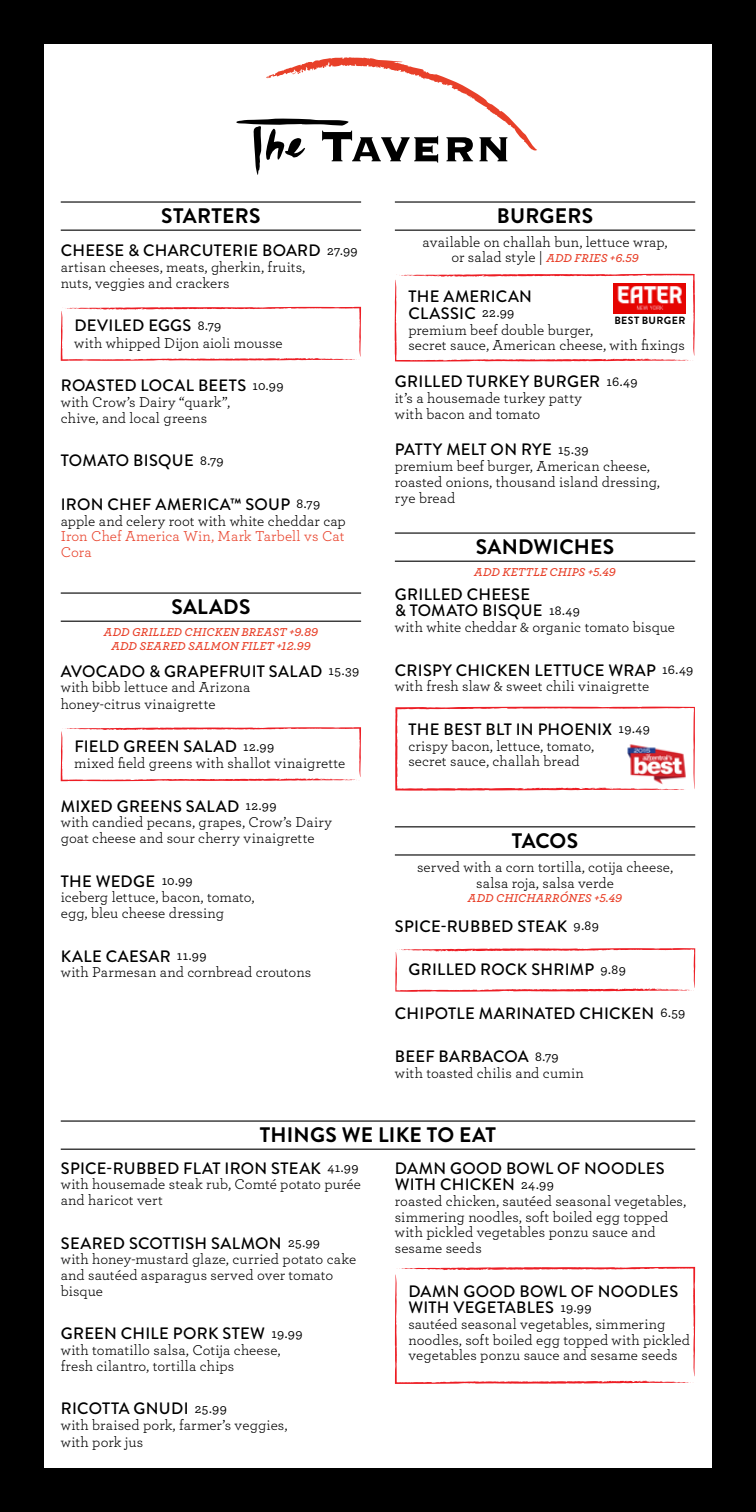
<style>
.page{position:relative;width:756px;height:1512px;background:#000}
.page>*{position:absolute;margin:0;border:0;box-sizing:border-box;transform-origin:0 0}
.t1{font:700 21px "Brandon Grotesque";letter-spacing:.01em;color:#000}
.t2{font:500 16.5px/16.5px "Brandon Grotesque";letter-spacing:.015em;color:#000}
.t3{font:15px/15.8px "Archer";letter-spacing:.005em;color:#000}
.t4{font:15px/15.8px "Archer";letter-spacing:.005em;color:#e84029}
.t5{font:italic 600 12px/14.4px "Archer";letter-spacing:.015em;color:#e84029;text-align:center}
.t6{font:700 10.5px "Brandon Grotesque";letter-spacing:.035em;color:#000}
.s1{font-family:"Archer";font-size:13.5px}
.s2{font-weight:600;font-style:italic;font-size:12px;color:#e84029}
</style>
<div class="page">
<div style="left:44px;top:44px;width:668px;height:1424px;background:#fff"></div>
<hr style="left:61px;top:593px;width:300px;height:1px;background:#000">
<hr style="left:61px;top:621px;width:300px;height:1px;background:#000">
<hr style="left:61px;top:201px;width:300px;height:2px;background:#000">
<hr style="left:61px;top:230px;width:300px;height:1px;background:#000">
<hr style="left:61px;top:1120px;width:634px;height:2px;background:#000">
<hr style="left:61px;top:1149px;width:634px;height:1px;background:#000">
<hr style="left:395px;top:533px;width:300px;height:1px;background:#000">
<hr style="left:395px;top:561px;width:300px;height:1px;background:#000">
<hr style="left:395px;top:201px;width:300px;height:2px;background:#000">
<hr style="left:395px;top:230px;width:300px;height:1px;background:#000">
<hr style="left:395px;top:826px;width:300px;height:1px;background:#000">
<hr style="left:395px;top:854px;width:300px;height:2px;background:#000">
<svg style="left:236px;top:57px;width:301px;height:118px"></svg>
<svg style="left:395px;top:707px;width:300px;height:84px"></svg>
<svg style="left:395px;top:1267px;width:300px;height:117px"></svg>
<svg style="left:61px;top:727px;width:300px;height:54px"></svg>
<svg style="left:395px;top:948px;width:300px;height:44px"></svg>
<svg style="left:394px;top:274px;width:301px;height:88px"></svg>
<svg style="left:61px;top:307px;width:300px;height:54px"></svg>
<h1 class="t1" style="left:161px;top:201px;width:101px">STARTERS</h1>
<p class="t2" style="left:61px;top:243px;width:298px">CHEESE &amp; CHARCUTERIE BOARD <span class="s1">27.99</span></p>
<p class="t3" style="left:61px;top:259px;width:246px">artisan cheeses, meats, gherkin, fruits, nuts, veggies and crackers</p>
<p class="t2" style="left:74px;top:318px;width:149px">DEVILED EGGS <span class="s1">8.79</span></p>
<p class="t3" style="left:74px;top:334px;width:210px">with whipped Dijon aioli mousse</p>
<p class="t2" style="left:61px;top:378px;width:224px">ROASTED LOCAL BEETS <span class="s1">10.99</span></p>
<p class="t3" style="left:61px;top:394px;width:171px">with Crow’s Dairy “quark”, chive, and local greens</p>
<p class="t2" style="left:61px;top:453px;width:164px">TOMATO BISQUE <span class="s1">8.79</span></p>
<p class="t2" style="left:61px;top:496px;width:261px">IRON CHEF AMERICA™ SOUP <span class="s1">8.79</span></p>
<p class="t3" style="left:61px;top:512px;width:287px">apple and celery root with white cheddar cap</p>
<p class="t4" style="left:61px;top:528px;width:285px">Iron Chef America Win, Mark Tarbell vs Cat<br>Cora</p>
<h1 class="t1" style="left:171px;top:592px;width:81px">SALADS</h1>
<p class="t5" style="left:104px;top:624px;width:215px">ADD GRILLED CHICKEN BREAST +9.89<br>ADD SEARED SALMON FILET +12.99</p>
<p class="t2" style="left:61px;top:663px;width:300px">AVOCADO &amp; GRAPEFRUIT SALAD <span class="s1">15.39</span></p>
<p class="t3" style="left:61px;top:678px;width:191px;line-height:16.5px">with bibb lettuce and Arizona honey-citrus vinaigrette</p>
<p class="t2" style="left:74px;top:739px;width:201px">FIELD GREEN SALAD <span class="s1">12.99</span></p>
<p class="t3" style="left:74px;top:754px;width:273px">mixed field greens with shallot vinaigrette</p>
<p class="t2" style="left:61px;top:798px;width:217px">MIXED GREENS SALAD <span class="s1">12.99</span></p>
<p class="t3" style="left:61px;top:814px;width:273px">with candied pecans, grapes, Crow’s Dairy goat cheese and sour cherry vinaigrette</p>
<p class="t2" style="left:61px;top:873px;width:133px">THE WEDGE <span class="s1">10.99</span></p>
<p class="t3" style="left:61px;top:889px;width:195px">iceberg lettuce, bacon, tomato, egg, bleu cheese dressing</p>
<p class="t2" style="left:61px;top:948px;width:147px">KALE CAESAR <span class="s1">11.99</span></p>
<p class="t3" style="left:61px;top:964px;width:252px">with Parmesan and cornbread croutons</p>
<h1 class="t1" style="left:497px;top:201px;width:98px">BURGERS</h1>
<p class="t3" style="left:423px;top:233px;width:246px;text-align:center">available on challah bun, lettuce wrap, or salad style | <span class="s2">ADD FRIES +6.59</span></p>
<p class="t2" style="left:408px;top:289px;width:125px">THE AMERICAN<br>CLASSIC <span class="s1">22.99</span></p>
<p class="t3" style="left:408px;top:321px;width:278px">premium beef double burger,<br>secret sauce, American cheese, with fixings</p>
<p class="t2" style="left:395px;top:373px;width:244px">GRILLED TURKEY BURGER <span class="s1">16.49</span></p>
<p class="t3" style="left:395px;top:389px;width:189px">it’s a housemade turkey patty with bacon and tomato</p>
<p class="t2" style="left:395px;top:442px;width:195px">PATTY MELT ON RYE <span class="s1">15.39</span></p>
<p class="t3" style="left:395px;top:458px;width:267px">premium beef burger, American cheese, roasted onions, thousand island dressing, rye bread</p>
<p class="t6" style="left:614px;top:313px;width:72px">BEST BURGER</p>
<h1 class="t1" style="left:476px;top:532px;width:140px">SANDWICHES</h1>
<p class="t5" style="left:474px;top:564px;width:143px">ADD KETTLE CHIPS +5.49</p>
<p class="t2" style="left:395px;top:586px;width:187px">GRILLED CHEESE<br>&amp; TOMATO BISQUE <span class="s1">18.49</span></p>
<p class="t3" style="left:395px;top:619px;width:282px">with white cheddar &amp; organic tomato bisque</p>
<p class="t2" style="left:395px;top:662px;width:300px">CRISPY CHICKEN LETTUCE WRAP <span class="s1">16.49</span></p>
<p class="t3" style="left:395px;top:678px;width:256px">with fresh slaw &amp; sweet chili vinaigrette</p>
<p class="t2" style="left:408px;top:721px;width:243px">THE BEST BLT IN PHOENIX <span class="s1">19.49</span></p>
<p class="t3" style="left:408px;top:737px;width:187px">crispy bacon, lettuce, tomato, secret sauce, challah bread</p>
<h1 class="t1" style="left:512px;top:826px;width:68px">TACOS</h1>
<p class="t3" style="left:417px;top:858px;width:258px;text-align:center">served with a corn tortilla, cotija cheese, salsa roja, salsa verde</p>
<p class="t5" style="left:468px;top:890px;width:156px">ADD CHICHARRÓNES +5.49</p>
<p class="t2" style="left:395px;top:918px;width:205px">SPICE-RUBBED STEAK <span class="s1">9.89</span></p>
<p class="t2" style="left:408px;top:962px;width:219px">GRILLED ROCK SHRIMP <span class="s1">9.89</span></p>
<p class="t2" style="left:395px;top:1005px;width:292px">CHIPOTLE MARINATED CHICKEN <span class="s1">6.59</span></p>
<p class="t2" style="left:395px;top:1049px;width:165px">BEEF BARBACOA <span class="s1">8.79</span></p>
<p class="t3" style="left:395px;top:1064px;width:191px">with toasted chilis and cumin</p>
<h1 class="t1" style="left:260px;top:1120px;width:238px">THINGS WE LIKE TO EAT</h1>
<p class="t2" style="left:61px;top:1160px;width:299px">SPICE-RUBBED FLAT IRON STEAK <span class="s1">41.99</span></p>
<p class="t3" style="left:61px;top:1176px;width:302px">with housemade steak rub, Comté potato purée and haricot vert</p>
<p class="t2" style="left:61px;top:1235px;width:261px">SEARED SCOTTISH SALMON <span class="s1">25.99</span></p>
<p class="t3" style="left:61px;top:1251px;width:297px">with honey-mustard glaze, curried potato cake and sautéed asparagus served over tomato bisque</p>
<p class="t2" style="left:61px;top:1326px;width:243px">GREEN CHILE PORK STEW <span class="s1">19.99</span></p>
<p class="t3" style="left:61px;top:1342px;width:221px">with tomatillo salsa, Cotija cheese, fresh cilantro, tortilla chips</p>
<p class="t2" style="left:61px;top:1401px;width:168px">RICOTTA GNUDI <span class="s1">25.99</span></p>
<p class="t3" style="left:61px;top:1416px;width:228px;line-height:16.5px">with braised pork, farmer’s veggies, with pork jus</p>
<p class="t2" style="left:395px;top:1160px;width:271px">DAMN GOOD BOWL OF NOODLES<br>WITH CHICKEN <span class="s1">24.99</span></p>
<p class="t3" style="left:395px;top:1192px;width:293px">roasted chicken, sautéed seasonal vegetables, simmering noodles, soft boiled egg topped with pickled vegetables ponzu sauce and sesame seeds</p>
<p class="t2" style="left:408px;top:1283px;width:271px">DAMN GOOD BOWL OF NOODLES<br>WITH VEGETABLES <span class="s1">19.99</span></p>
<p class="t3" style="left:408px;top:1315px;width:283px">sautéed seasonal vegetables, simmering noodles, soft boiled egg topped with pickled vegetables ponzu sauce and sesame seeds</p>
</div>
